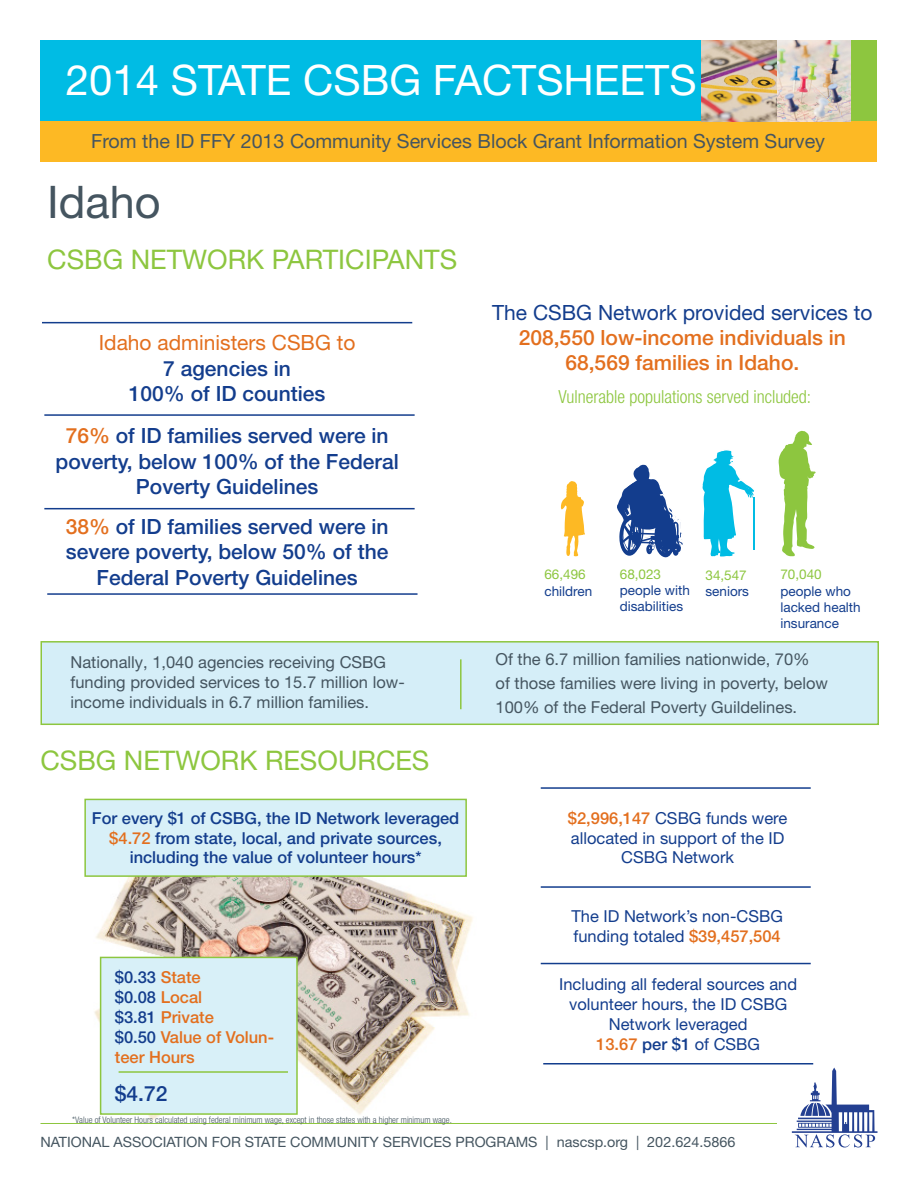
<style>
.page{position:relative;width:918px;height:1188px;background:#fff}
.page>*{position:absolute;margin:0;border:0;box-sizing:border-box;transform-origin:0 0}
.t1{font:45px "Helvetica Neue LT Std";color:#455560}
.t2{font:42px "Helvetica Neue LT Std";color:#fff}
.t3{font:27px "Helvetica Neue LT Std";color:#8dc63f}
.t4{font:500 21px/25.2px "Helvetica Neue LT Std";color:#133d8d;text-align:center}
.t5{font:500 21px/25.2px "Helvetica Neue LT Std";color:#e36f1e;text-align:center}
.t6{font:19.5px "Helvetica Neue LT Std";color:#455560}
.t7{font:300 condensed 18px "Helvetica Neue LT Std";color:#8dc63f}
.t8{font:16.5px/19.8px "Helvetica Neue LT Std";color:#455560}
.t9{font:16.5px/19.8px "Helvetica Neue LT Std";color:#133d8d;text-align:center}
.t10{font:500 16.5px/19.8px "Helvetica Neue LT Std";color:#133d8d;text-align:center}
.t11{font:500 16.5px/19.8px "Helvetica Neue LT Std";color:#e36f1e}
.t12{font:14.25px "Helvetica Neue LT Std";color:#455560}
.t13{font:13.5px/16.2px "Helvetica Neue LT Std";color:#133d8d}
.t14{font:300 condensed 9px "Helvetica Neue LT Std";color:#455560}
.s1{font-weight:400;color:#e36f1e}
.s2{color:#e36f1e}
.s3{font-weight:400;color:#133d8d}
.s4{color:#8dc63f}
.s5{color:#133d8d}
.s6{font-weight:500;color:#e36f1e}
.s7{font-weight:500}
</style>
<div class="page">
<hr style="left:42px;top:322px;width:370px;height:1px;background:#133d8d">
<hr style="left:541px;top:963px;width:270px;height:1px;background:#133d8d">
<hr style="left:541px;top:886px;width:270px;height:2px;background:#133d8d">
<hr style="left:541px;top:787px;width:270px;height:2px;background:#133d8d">
<hr style="left:543px;top:1063px;width:270px;height:2px;background:#133d8d">
<hr style="left:47px;top:593px;width:371px;height:2px;background:#133d8d">
<hr style="left:44px;top:414px;width:371px;height:2px;background:#133d8d">
<hr style="left:44px;top:508px;width:371px;height:1px;background:#133d8d">
<div style="left:40px;top:122px;width:838px;height:40px;background:#fdb924"></div>
<div style="left:40px;top:40px;width:810px;height:82px;background:#00bce4"></div>
<div style="left:850px;top:40px;width:28px;height:82px;background:#8dc63f"></div>
<img style="left:702px;top:40px;width:148px;height:82px">
<svg style="left:703px;top:450px;width:52px;height:107px"></svg>
<hr style="left:753px;top:497px;width:1px;height:53px;background:#00bce4">
<svg style="left:561px;top:481px;width:24px;height:75px"></svg>
<svg style="left:617px;top:464px;width:66px;height:93px"></svg>
<svg style="left:779px;top:431px;width:37px;height:125px"></svg>
<div style="left:40px;top:641px;width:839px;height:84px;background:#d5eef8;border:2px solid #8dc63f"></div>
<hr style="left:460px;top:659px;width:2px;height:50px;background:#8dc63f">
<img style="left:94px;top:877px;width:379px;height:244px">
<div style="left:101px;top:957px;width:196px;height:157px;background:#d8f0f8"></div>
<div style="left:100px;top:957px;width:198px;height:158px;border:2px solid #8dc63f"></div>
<hr style="left:119px;top:1071px;width:169px;height:2px;background:#8dc63f">
<div style="left:85px;top:799px;width:381px;height:77px;background:#d8f0f8"></div>
<div style="left:84px;top:799px;width:383px;height:78px;border:2px solid #8dc63f"></div>
<hr style="left:40px;top:1123px;width:737px;height:1px;background:#8dc63f">
<svg style="left:792px;top:1068px;width:86px;height:79px"></svg>
<h1 class="t2" style="left:66px;top:55px;width:632px">2014 STATE CSBG FACTSHEETS</h1>
<h1 class="t6" style="left:91px;top:129px;width:736px">From the ID FFY 2013 Community Services Block Grant Information System Survey</h1>
<h1 class="t1" style="left:47px;top:175px;width:115px">Idaho</h1>
<p class="t3" style="left:47px;top:243px;width:411px">CSBG NETWORK PARTICIPANTS</p>
<p class="t4" style="left:99px;top:330px;width:258px"><span class="s1">Idaho administers CSBG to<br></span>7 agencies in<br>100% of ID counties</p>
<p class="t4" style="left:56px;top:423px;width:345px"><span class="s2">76%</span> of ID families served were in poverty, below 100% of the Federal<br>Poverty Guidelines</p>
<p class="t4" style="left:66px;top:514px;width:324px"><span class="s2">38%</span> of ID families served were in severe poverty, below 50% of the<br>Federal Poverty Guidelines</p>
<p class="t5" style="left:492px;top:300px;width:382px"><span class="s3">The CSBG Network provided services to<br></span>208,550 low-income individuals in<br>68,569 families in Idaho.</p>
<p class="t7" style="left:559px;top:386px;width:254px">Vulnerable populations served included:</p>
<p class="t13" style="left:544px;top:566px;width:49px"><span class="s4">66,496 </span>children</p>
<p class="t13" style="left:620px;top:566px;width:71px"><span class="s4">68,023 </span>people with disabilities</p>
<p class="t13" style="left:706px;top:566px;width:45px"><span class="s4">34,547 </span>seniors</p>
<p class="t13" style="left:780px;top:566px;width:82px"><span class="s4">70,040 </span>people who lacked health insurance</p>
<p class="t8" style="left:70px;top:652px;width:336px">Nationally, 1,040 agencies receiving CSBG funding provided services to 15.7 million low&shy;income individuals in 6.7 million families.</p>
<p class="t8" style="left:496px;top:647px;width:334px;line-height:24px">Of the 6.7 million families nationwide, 70% of those families were living in poverty, below<br>100% of the Federal Poverty Guildelines.</p>
<p class="t3" style="left:40px;top:744px;width:390px">CSBG NETWORK RESOURCES</p>
<p class="t10" style="left:92px;top:808px;width:369px">For every $1 of CSBG, the ID Network leveraged <span class="s2">$4.72</span> from state, local, and private sources, including the value of volunteer hours*</p>
<p class="t11" style="left:115px;top:968px;width:161px"><span class="s5">$0.33</span> State<br><span class="s5">$0.08</span> Local<br><span class="s5">$3.81</span> Private<br><span class="s5">$0.50</span> Value of Volun&shy;teer Hours</p>
<p class="t4" style="left:115px;top:1081px;width:54px">$4.72</p>
<p class="t14" style="left:72px;top:1115px;width:381px">*Value of Volunteer Hours calculated using federal minimum wage, except in those states with a higher minimum wage.</p>
<p class="t9" style="left:568px;top:808px;width:221px"><span class="s6">$2,996,147</span> CSBG funds were allocated in support of the ID<br>CSBG Network</p>
<p class="t9" style="left:571px;top:906px;width:213px;text-align:left">The ID Network’s non-CSBG funding totaled <span class="s6">$39,457,504</span></p>
<p class="t9" style="left:559px;top:974px;width:240px">Including all federal sources and volunteer hours, the ID CSBG<br>Network leveraged<br><span class="s6">13.67</span> <span class="s7">per $1</span> of CSBG</p>
<p class="t12" style="left:40px;top:1134px;width:696px">NATIONAL ASSOCIATION FOR STATE COMMUNITY SERVICES PROGRAMS | nascsp.org | 202.624.5866</p>
</div>
